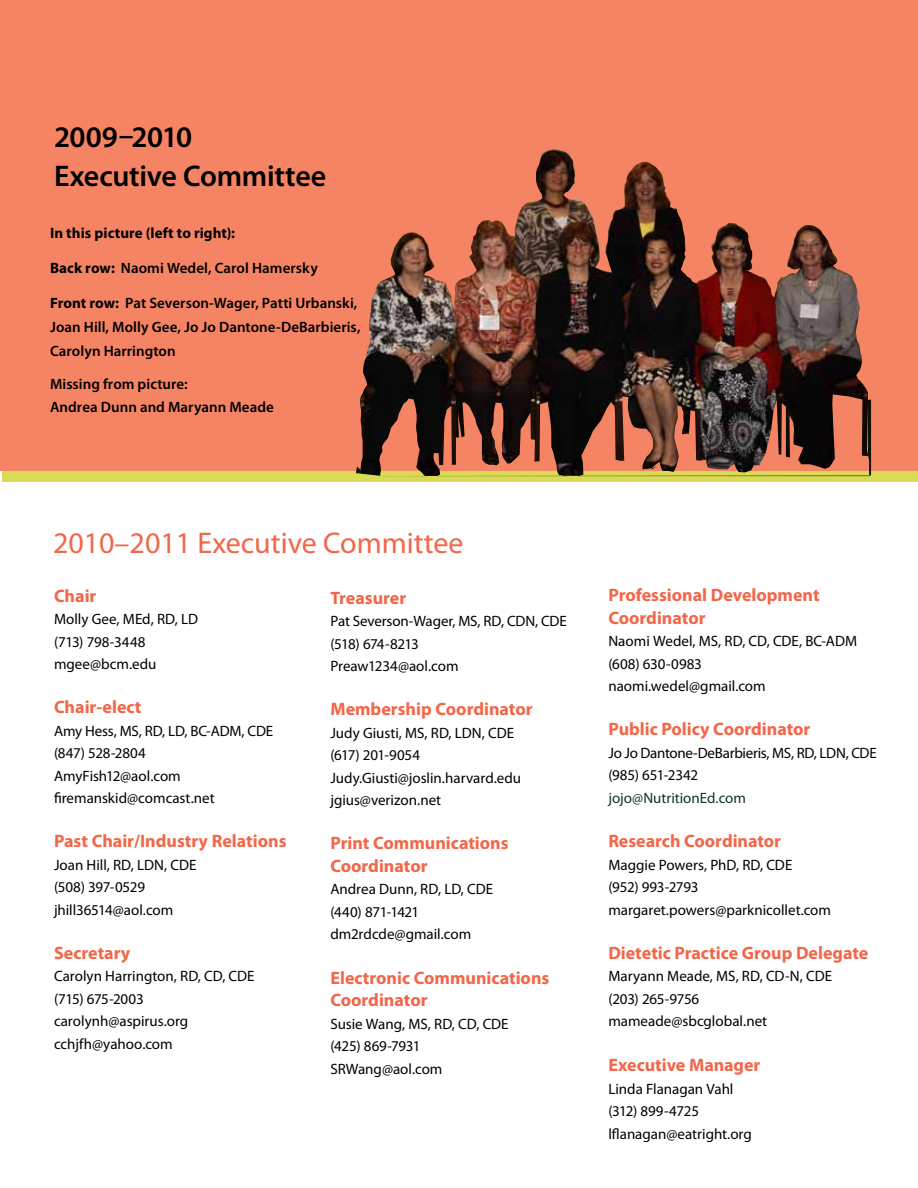
<style>
.page{position:relative;width:918px;height:1188px;background:#fff}
.page>*{position:absolute;margin:0;border:0;box-sizing:border-box;transform-origin:0 0}
.t1{font:30px "Myriad Pro";color:#f26649}
.t2{font:600 30px/39px "Myriad Pro";letter-spacing:-.01em;color:#000}
.t3{font:700 18px/22.5px "Myriad Pro";color:#f26649}
.t4{font:15px/22.5px "Myriad Pro";letter-spacing:-.005em;color:#000}
.t5{font:600 15px/24px "Myriad Pro";color:#000}
.t6{font:700 15px "Myriad Pro";letter-spacing:.005em;color:#000}
.t7{font:15px "Myriad Pro";color:#0f352d}
.s1{font-weight:700}
</style>
<div class="page">
<div style="left:2px;top:471px;width:916px;height:11px;background:#d9da55"></div>
<div style="left:0;top:0;width:918px;height:471px;background:#f58465"></div>
<img style="left:356px;top:151px;width:515px;height:325px">
<h1 class="t2" style="left:54px;top:117px;width:274px">2009–2010<br>Executive Committee</h1>
<p class="t6" style="left:50px;top:223px;width:187px">In this picture (left to right):</p>
<p class="t5" style="left:50px;top:256px;width:269px"><span class="s1">Back row:</span> Naomi Wedel, Carol Hamersky</p>
<p class="t5" style="left:50px;top:290px;width:312px"><span class="s1">Front row:</span> Pat Severson-Wager, Patti Urbanski,<br>Joan Hill, Molly Gee, Jo Jo Dantone-DeBarbieris,<br>Carolyn Harrington</p>
<p class="t5" style="left:50px;top:373px;width:225px;line-height:22.5px">Missing from picture:<br>Andrea Dunn and Maryann Meade</p>
<h1 class="t1" style="left:53px;top:525px;width:412px">2010–2011 Executive Committee</h1>
<p class="t3" style="left:54px;top:584px;width:44px">Chair</p>
<p class="t4" style="left:54px;top:607px;width:146px">Molly Gee, MEd, RD, LD (713) 798-3448 mgee@bcm.edu</p>
<p class="t3" style="left:54px;top:695px;width:89px">Chair-elect</p>
<p class="t4" style="left:54px;top:719px;width:221px">Amy Hess, MS, RD, LD, BC-ADM, CDE (847) 528-2804<br>AmyFish12@aol.com firemanskid@comcast.net</p>
<p class="t3" style="left:54px;top:829px;width:234px">Past Chair/Industry Relations</p>
<p class="t4" style="left:54px;top:853px;width:144px">Joan Hill, RD, LDN, CDE (508) 397-0529 jhill36514@aol.com</p>
<p class="t3" style="left:54px;top:941px;width:78px">Secretary</p>
<p class="t4" style="left:54px;top:965px;width:202px">Carolyn Harrington, RD, CD, CDE (715) 675-2003 carolynh@aspirus.org cchjfh@yahoo.com</p>
<p class="t3" style="left:330px;top:586px;width:77px">Treasurer</p>
<p class="t4" style="left:330px;top:610px;width:238px">Pat Severson-Wager, MS, RD, CDN, CDE (518) 674-8213<br>Preaw1234@aol.com</p>
<p class="t3" style="left:330px;top:697px;width:204px">Membership Coordinator</p>
<p class="t4" style="left:330px;top:721px;width:192px">Judy Giusti, MS, RD, LDN, CDE (617) 201-9054<br>Judy.Giusti@joslin.harvard.edu jgius@verizon.net</p>
<p class="t3" style="left:330px;top:832px;width:180px">Print Communications<br>Coordinator</p>
<p class="t4" style="left:330px;top:878px;width:164px">Andrea Dunn, RD, LD, CDE (440) 871-1421 dm2rdcde@gmail.com</p>
<p class="t3" style="left:330px;top:966px;width:220px">Electronic Communications<br>Coordinator</p>
<p class="t4" style="left:330px;top:1012px;width:180px">Susie Wang, MS, RD, CD, CDE (425) 869-7931<br>SRWang@aol.com</p>
<p class="t3" style="left:608px;top:583px;width:213px">Professional Development<br>Coordinator</p>
<p class="t4" style="left:608px;top:630px;width:250px">Naomi Wedel, MS, RD, CD, CDE, BC-ADM (608) 630-0983 naomi.wedel@gmail.com</p>
<p class="t3" style="left:608px;top:718px;width:204px">Public Policy Coordinator</p>
<p class="t4" style="left:608px;top:741px;width:270px">Jo Jo Dantone-DeBarbieris, MS, RD, LDN, CDE (985) 651-2342</p>
<p class="t7" style="left:608px;top:789px;width:139px">jojo@NutritionEd.com</p>
<p class="t3" style="left:608px;top:829px;width:174px">Research Coordinator</p>
<p class="t4" style="left:608px;top:853px;width:224px">Maggie Powers, PhD, RD, CDE<br>(952) 993-2793 margaret.powers@parknicollet.com</p>
<p class="t3" style="left:608px;top:941px;width:262px">Dietetic Practice Group Delegate</p>
<p class="t4" style="left:608px;top:965px;width:225px">Maryann Meade, MS, RD, CD-N, CDE (203) 265-9756 mameade@sbcglobal.net</p>
<p class="t3" style="left:608px;top:1053px;width:154px">Executive Manager</p>
<p class="t4" style="left:608px;top:1077px;width:145px">Linda Flanagan Vahl (312) 899-4725 lflanagan@eatright.org</p>
</div>
